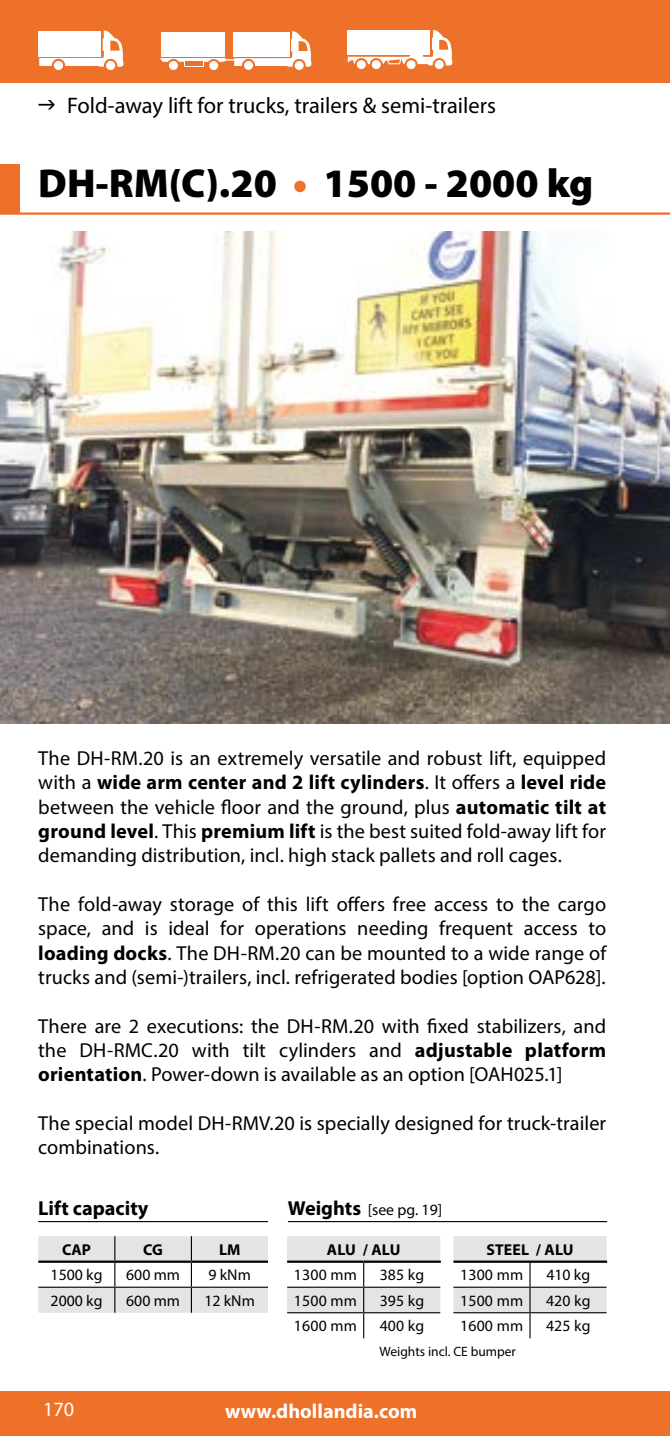
<style>
.page{position:relative;width:670px;height:1436px;background:#fff}
.page>*{position:absolute;margin:0;border:0;box-sizing:border-box;transform-origin:0 0}
.t1{font:900 40.5px "Myriad Pro";color:#000}
.t2{font:22.5px "Myriad Pro";color:#000}
.t3{font:20.25px/24.3px "Myriad Pro";letter-spacing:.005em;color:#000;text-align:justify}
.t4{font:700 20.25px "Myriad Pro";color:#fff}
.t5{font:700 20.25px "Myriad Pro";color:#000}
.t6{font:20.25px "Myriad Pro";color:#fff}
.t7{font:15.75px "Myriad Pro";letter-spacing:.01em;color:#000}
.t8{font:700 15.75px "Myriad Pro";letter-spacing:.01em;color:#000}
.t9{font:13.5px "Myriad Pro";color:#000}
.s1{color:#ee712a}
.s2{font-weight:700}
.s3{font-weight:700;font-size:20.25px}
</style>
<div class="page">
<div style="left:0;top:1390px;width:670px;height:45px;background:#ee712a"></div>
<img style="left:0;top:231px;width:670px;height:492px">
<div style="left:0;top:0;width:670px;height:83px;background:#ee712a"></div>
<hr style="left:0;top:212px;width:670px;height:3px;background:#ee712a">
<hr style="left:288px;top:1220px;width:319px;height:1px;background:#000">
<svg style="left:287px;top:1236px;width:153px;height:101px"></svg>
<hr style="left:287px;top:1260px;width:77px;height:2px;background:#000">
<hr style="left:364px;top:1260px;width:77px;height:2px;background:#000">
<hr style="left:287px;top:1286px;width:77px;height:1px;background:#000">
<hr style="left:364px;top:1286px;width:76px;height:1px;background:#000">
<hr style="left:287px;top:1311px;width:77px;height:1px;background:#000">
<hr style="left:364px;top:1311px;width:76px;height:1px;background:#000">
<svg style="left:453px;top:1236px;width:153px;height:101px"></svg>
<hr style="left:453px;top:1260px;width:77px;height:2px;background:#000">
<hr style="left:530px;top:1260px;width:77px;height:2px;background:#000">
<hr style="left:453px;top:1286px;width:77px;height:1px;background:#000">
<hr style="left:530px;top:1286px;width:76px;height:1px;background:#000">
<hr style="left:453px;top:1311px;width:77px;height:1px;background:#000">
<hr style="left:530px;top:1311px;width:76px;height:1px;background:#000">
<hr style="left:38px;top:1220px;width:230px;height:1px;background:#000">
<svg style="left:38px;top:1236px;width:230px;height:76px"></svg>
<hr style="left:38px;top:1286px;width:77px;height:1px;background:#000">
<hr style="left:115px;top:1286px;width:76px;height:1px;background:#000">
<hr style="left:191px;top:1286px;width:77px;height:1px;background:#000">
<hr style="left:38px;top:1260px;width:77px;height:2px;background:#000">
<hr style="left:115px;top:1260px;width:76px;height:2px;background:#000">
<hr style="left:191px;top:1260px;width:77px;height:2px;background:#000">
<svg style="left:160px;top:31px;width:151px;height:36px"></svg>
<div style="left:184px;top:61px;width:19px;height:6px;background:#fff"></div>
<div style="left:185px;top:61px;width:18px;height:5px;background:#ee712a"></div>
<div style="left:167px;top:59px;width:13px;height:13px;background:#ee712a;border-radius:50%"></div>
<svg style="left:207px;top:59px;width:13px;height:13px"></svg>
<div style="left:169px;top:61px;width:9px;height:9px;background:#fff;border-radius:50%"></div>
<div style="left:209px;top:61px;width:9px;height:9px;background:#fff;border-radius:50%"></div>
<div style="left:242px;top:59px;width:13px;height:13px;background:#ee712a;border-radius:50%"></div>
<svg style="left:292px;top:59px;width:14px;height:13px"></svg>
<div style="left:244px;top:61px;width:9px;height:9px;background:#fff;border-radius:50%"></div>
<div style="left:295px;top:61px;width:9px;height:9px;background:#fff;border-radius:50%"></div>
<svg style="left:348px;top:30px;width:104px;height:36px;background:#fce7dc"></svg>
<svg style="left:355px;top:58px;width:13px;height:13px"></svg>
<svg style="left:370px;top:58px;width:13px;height:13px"></svg>
<div style="left:357px;top:60px;width:9px;height:9px;background:#fff;border-radius:50%"></div>
<div style="left:372px;top:60px;width:9px;height:9px;background:#fff;border-radius:50%"></div>
<svg style="left:432px;top:58px;width:14px;height:13px"></svg>
<svg style="left:404px;top:58px;width:14px;height:13px"></svg>
<div style="left:435px;top:60px;width:9px;height:9px;background:#fff;border-radius:50%"></div>
<div style="left:407px;top:60px;width:8px;height:9px;background:#fff;border-radius:50%"></div>
<div style="left:38px;top:31px;width:63px;height:25px;background:#fff"></div>
<svg style="left:39px;top:31px;width:85px;height:36px"></svg>
<div style="left:54px;top:61px;width:9px;height:9px;background:#fff;border-radius:50%"></div>
<div style="left:106px;top:61px;width:9px;height:9px;background:#fff;border-radius:50%"></div>
<div style="left:0;top:164px;width:19px;height:50px;background:#ee712a"></div>
<p class="t2" style="left:67px;top:92px;width:430px">Fold-away lift for trucks, trailers &amp; semi-trailers</p>
<h1 class="t1" style="left:38px;top:156px;width:556px">DH-RM(C).20 <span class="s1">•</span> 1500 - 2000 kg</h1>
<p class="t3" style="left:38px;top:745px;width:569px">The DH-RM.20 is an extremely versatile and robust lift, equipped with a <span class="s2">wide arm center and 2 lift cylinders</span>. It offers a <span class="s2">level ride </span>between the vehicle floor and the ground, plus <span class="s2">automatic tilt at ground level</span>. This <span class="s2">premium lift</span> is the best suited fold-away lift for demanding distribution, incl. high stack pallets and roll cages.</p>
<p class="t3" style="left:38px;top:891px;width:569px">The fold-away storage of this lift offers free access to the cargo space, and is ideal for operations needing frequent access to <span class="s2">loading docks</span>. The DH-RM.20 can be mounted to a wide range of trucks and (semi-)trailers, incl. refrigerated bodies [option OAP628].</p>
<p class="t3" style="left:38px;top:1013px;width:569px">There are 2 executions: the DH-RM.20 with fixed stabilizers, and the DH-RMC.20 with tilt cylinders and <span class="s2">adjustable platform orientation</span>. Power-down is available as an option [OAH025.1]</p>
<p class="t3" style="left:38px;top:1110px;width:569px">The special model DH-RMV.20 is specially designed for truck-trailer combinations.</p>
<p class="t5" style="left:38px;top:1196px;width:112px">Lift capacity</p>
<p class="t8" style="left:62px;top:1240px;width:31px">CAP</p>
<p class="t8" style="left:143px;top:1240px;width:21px">CG</p>
<p class="t8" style="left:219px;top:1240px;width:23px">LM</p>
<p class="t7" style="left:51px;top:1265px;width:53px">1500 kg</p>
<p class="t7" style="left:126px;top:1265px;width:55px">600 mm</p>
<p class="t7" style="left:208px;top:1265px;width:44px">9 kNm</p>
<p class="t7" style="left:51px;top:1290px;width:53px">2000 kg</p>
<p class="t7" style="left:126px;top:1290px;width:55px">600 mm</p>
<p class="t7" style="left:204px;top:1290px;width:52px">12 kNm</p>
<p class="t7" style="left:288px;top:1199px;width:156px"><span class="s3">Weights</span> [see pg. 19]</p>
<p class="t8" style="left:327px;top:1240px;width:75px">ALU / ALU</p>
<p class="t7" style="left:294px;top:1265px;width:64px">1300 mm</p>
<p class="t7" style="left:380px;top:1265px;width:46px">385 kg</p>
<p class="t7" style="left:294px;top:1290px;width:64px">1500 mm</p>
<p class="t7" style="left:380px;top:1290px;width:46px">395 kg</p>
<p class="t7" style="left:294px;top:1316px;width:64px">1600 mm</p>
<p class="t7" style="left:380px;top:1316px;width:46px">400 kg</p>
<p class="t8" style="left:486px;top:1240px;width:89px">STEEL / ALU</p>
<p class="t7" style="left:460px;top:1265px;width:64px">1300 mm</p>
<p class="t7" style="left:546px;top:1265px;width:45px">410 kg</p>
<p class="t7" style="left:460px;top:1290px;width:64px">1500 mm</p>
<p class="t7" style="left:546px;top:1290px;width:46px">420 kg</p>
<p class="t7" style="left:460px;top:1316px;width:64px">1600 mm</p>
<p class="t7" style="left:546px;top:1316px;width:46px">425 kg</p>
<p class="t9" style="left:379px;top:1342px;width:138px">Weights incl. CE bumper</p>
<p class="t6" style="left:43px;top:1396px;width:33px">170</p>
<p class="t4" style="left:225px;top:1399px;width:194px">www.dhollandia.com</p>
</div>
